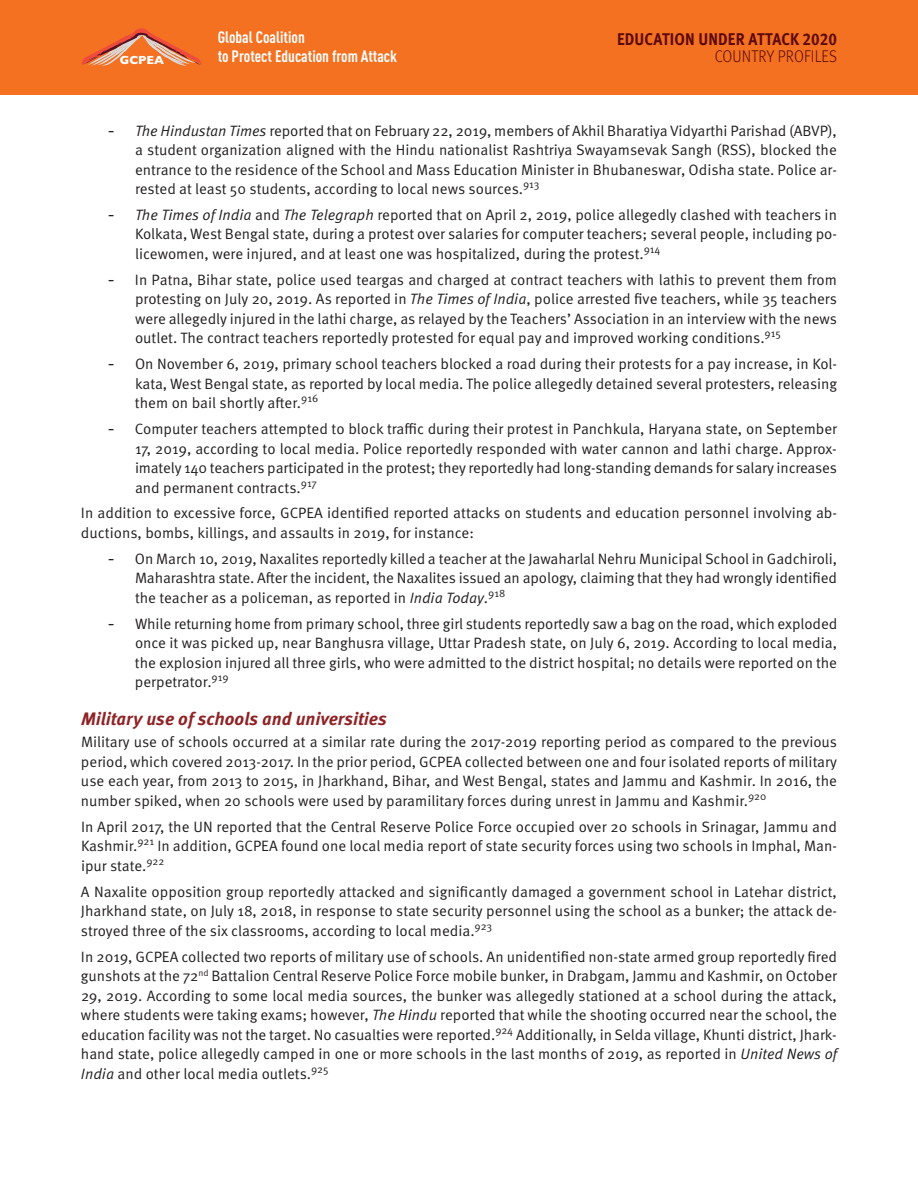
<style>
.page{position:relative;width:918px;height:1188px;background:#fff}
.page>*{position:absolute;margin:0;border:0;box-sizing:border-box;transform-origin:0 0}
.t1{font:italic 700 18px "Meta Pro";color:#8f2326}
.t2{font:700 16.95px "Meta Pro";letter-spacing:.01em;color:#5c090a;scale:.9 1}
.t3{font:300 16.95px "Meta Pro";letter-spacing:.01em;color:#5c090a;scale:.9 1}
.t4{font:700 16.35px/19.4px "DIN Cond";color:#fff}
.t5{font:15px/19.5px "Meta Pro Norm";color:#231f20;text-align:justify}
.t6{font:700 11.85px "Gill Sans";color:#fff}
.s1{font-family:"Georgia";font-size:16.5px}
.s2{font-family:"Meta Pro Norm Ita"}
</style>
<div class="page">
<div style="left:0;top:0;width:918px;height:95px;background:#f37121"></div>
<svg style="left:81px;top:28px;width:121px;height:38px"></svg>
<p class="t4" style="left:218px;top:29px;width:181px">Global Coalition<br>to Protect Education from Attack</p>
<p class="t2" style="left:617px;top:29px;width:246px">EDUCATION UNDER ATTACK 2020</p>
<p class="t6" style="left:120px;top:56px;width:46px">GCPEA</p>
<p class="t3" style="left:715px;top:47px;width:137px">COUNTRY PROFILES</p>
<p class="t5" style="left:135px;top:122px;width:704px;text-indent:-27px"><span class="s1">-</span> <span class="s2">The Hindustan Times</span> reported that on February 22, 2019, members of Akhil Bharatiya Vidyarthi Parishad (ABVP), a student organization aligned with the Hindu nationalist Rashtriya Swayamsevak Sangh (RSS), blocked the entrance to the residence of the School and Mass Education Minister in Bhubaneswar, Odisha state. Police ar&shy;rested at least 50 students, according to local news sources.<sup>913</sup></p>
<p class="t5" style="left:135px;top:206px;width:704px;text-indent:-27px"><span class="s1">-</span> <span class="s2">The Times of India</span> and <span class="s2">The Telegraph</span> reported that on April 2, 2019, police allegedly clashed with teachers in Kolkata, West Bengal state, during a protest over salaries for computer teachers; several people, including po&shy;licewomen, were injured, and at least one was hospitalized, during the protest.<sup>914</sup></p>
<p class="t5" style="left:135px;top:271px;width:704px;text-indent:-27px"><span class="s1">-</span> In Patna, Bihar state, police used teargas and charged at contract teachers with lathis to prevent them from protesting on July 20, 2019. As reported in <span class="s2">The Times of India</span>, police arrested five teachers, while 35 teachers were allegedly injured in the lathi charge, as relayed by the Teachers’ Association in an interview with the news outlet. The contract teachers reportedly protested for equal pay and improved working conditions.<sup>915</sup></p>
<p class="t5" style="left:135px;top:355px;width:704px;text-indent:-27px"><span class="s1">-</span> On November 6, 2019, primary school teachers blocked a road during their protests for a pay increase, in Kol&shy;kata, West Bengal state, as reported by local media. The police allegedly detained several protesters, releasing them on bail shortly after.<sup>916</sup></p>
<p class="t5" style="left:135px;top:420px;width:704px;text-indent:-27px"><span class="s1">-</span> Computer teachers attempted to block traffic during their protest in Panchkula, Haryana state, on September 17, 2019, according to local media. Police reportedly responded with water cannon and lathi charge. Approx&shy;imately 140 teachers participated in the protest; they reportedly had long-standing demands for salary increases and permanent contracts.<sup>917</sup></p>
<p class="t5" style="left:81px;top:505px;width:758px">In addition to excessive force, GCPEA identified reported attacks on students and education personnel involving ab&shy;ductions, bombs, killings, and assaults in 2019, for instance:</p>
<p class="t5" style="left:135px;top:550px;width:704px;text-indent:-27px"><span class="s1">-</span> On March 10, 2019, Naxalites reportedly killed a teacher at the Jawaharlal Nehru Municipal School in Gadchiroli, Maharashtra state. After the incident, the Naxalites issued an apology, claiming that they had wrongly identified the teacher as a policeman, as reported in <span class="s2">India Today</span>.<sup>918</sup></p>
<p class="t5" style="left:135px;top:615px;width:704px;text-indent:-27px"><span class="s1">-</span> While returning home from primary school, three girl students reportedly saw a bag on the road, which exploded once it was picked up, near Banghusra village, Uttar Pradesh state, on July 6, 2019. According to local media, the explosion injured all three girls, who were admitted to the district hospital; no details were reported on the perpetrator.<sup>919</sup></p>
<p class="t1" style="left:81px;top:711px;width:307px">Military use of schools and universities</p>
<p class="t5" style="left:81px;top:734px;width:758px">Military use of schools occurred at a similar rate during the 2017-2019 reporting period as compared to the previous period, which covered 2013-2017. In the prior period, GCPEA collected between one and four isolated reports of military use each year, from 2013 to 2015, in Jharkhand, Bihar, and West Bengal, states and Jammu and Kashmir. In 2016, the number spiked, when 20 schools were used by paramilitary forces during unrest in Jammu and Kashmir.<sup>920</sup></p>
<p class="t5" style="left:81px;top:818px;width:758px">In April 2017, the UN reported that the Central Reserve Police Force occupied over 20 schools in Srinagar, Jammu and Kashmir.<sup>921</sup> In addition, GCPEA found one local media report of state security forces using two schools in Imphal, Man&shy;ipur state.<sup>922</sup></p>
<p class="t5" style="left:81px;top:883px;width:758px">A Naxalite opposition group reportedly attacked and significantly damaged a government school in Latehar district, Jharkhand state, on July 18, 2018, in response to state security personnel using the school as a bunker; the attack de&shy;stroyed three of the six classrooms, according to local media.<sup>923</sup></p>
<p class="t5" style="left:81px;top:948px;width:758px">In 2019, GCPEA collected two reports of military use of schools. An unidentified non-state armed group reportedly fired gunshots at the 72<sup>nd</sup> Battalion Central Reserve Police Force mobile bunker, in Drabgam, Jammu and Kashmir, on October 29, 2019. According to some local media sources, the bunker was allegedly stationed at a school during the attack, where students were taking exams; however, <span class="s2">The Hindu</span> reported that while the shooting occurred near the school, the education facility was not the target. No casualties were reported.<sup>924</sup> Additionally, in Selda village, Khunti district, Jhark&shy;hand state, police allegedly camped in one or more schools in the last months of 2019, as reported in <span class="s2">United News of India</span> and other local media outlets.<sup>925</sup></p>
</div>
